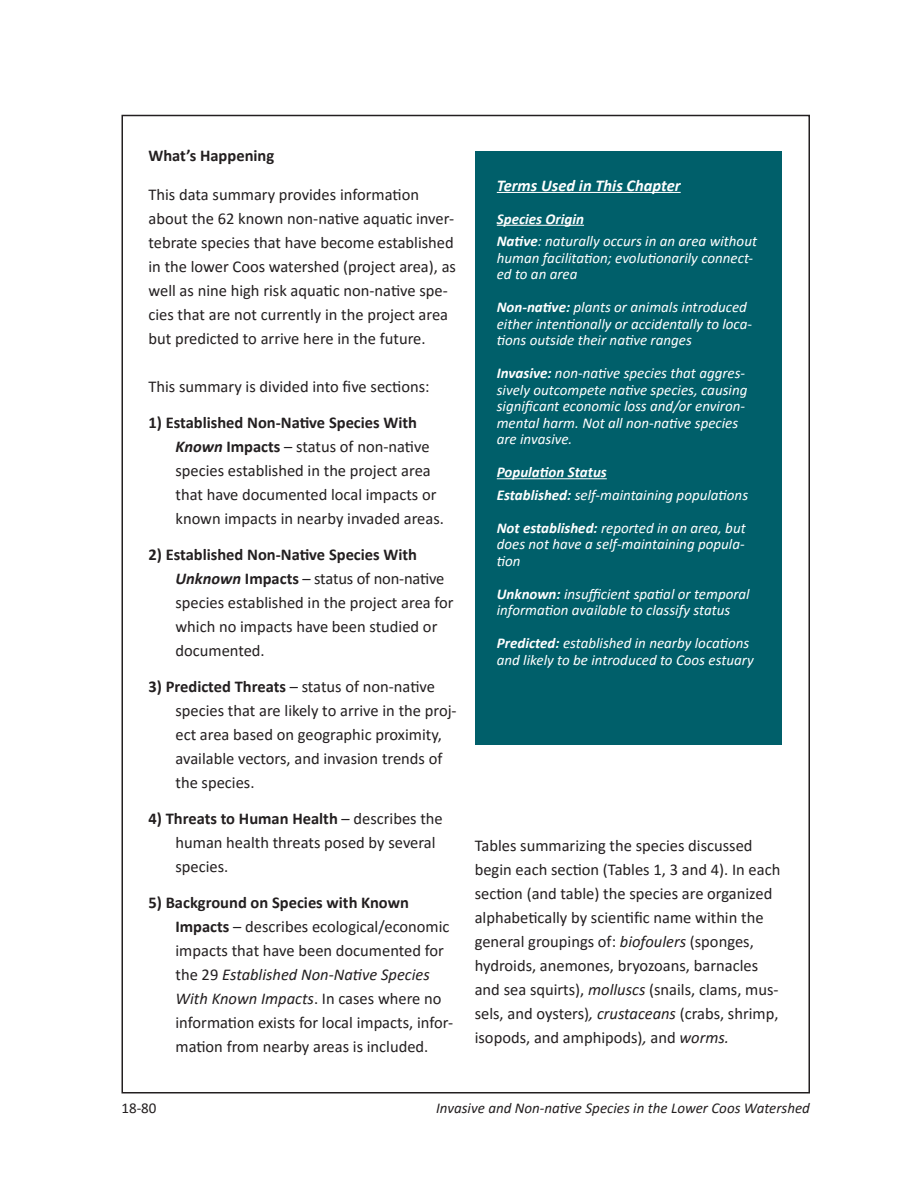
<style>
.page{position:relative;width:918px;height:1188px;background:#fff}
.page>*{position:absolute;margin:0;border:0;box-sizing:border-box;transform-origin:0 0}
.t1{font:16.5px/24px "Calibri";color:#231f20}
.t2{font:italic 700 16.5px "Calibri";color:#fff}
.t3{font:700 16.5px "Calibri";color:#231f20}
.t4{font:italic 15px/16.5px "Calibri";color:#fff}
.t5{font:italic 15px "Calibri";color:#231f20}
.t6{font:italic 700 15px "Calibri";color:#fff}
.t7{font:15px "Calibri";color:#231f20}
.s1{font-weight:700}
.s2{font-weight:700;font-style:italic}
.s3{font-style:italic}
</style>
<div class="page">
<div style="left:476px;top:152px;width:306px;height:593px;background:#005f6a"></div>
<hr style="left:497px;top:192px;width:184px;height:1px;background:#fff">
<hr style="left:497px;top:225px;width:87px;height:1px;background:#fff">
<hr style="left:497px;top:478px;width:110px;height:1px;background:#fff">
<p class="t3" style="left:148px;top:144px;width:127px">What’s Happening</p>
<p class="t1" style="left:148px;top:182px;width:309px">This data summary provides information about the 62 known non-native aquatic inver&shy;tebrate species that have become established in the lower Coos watershed (project area), as well as nine high risk aquatic non-native spe&shy;cies that are not currently in the project area but predicted to arrive here in the future.</p>
<p class="t1" style="left:148px;top:374px;width:283px">This summary is divided into five sections:</p>
<p class="t1" style="left:176px;top:410px;width:270px;text-indent:-27px"><span class="s1">1) Established Non-Native Species With </span><span class="s2">Known</span> <span class="s1">Impacts</span> – status of non-native species established in the project area that have documented local impacts or known impacts in nearby invaded areas.</p>
<p class="t1" style="left:176px;top:542px;width:280px;text-indent:-27px"><span class="s1">2) Established Non-Native Species With </span><span class="s2">Unknown</span> <span class="s1">Impacts</span> – status of non-native species established in the project area for which no impacts have been studied or documented.</p>
<p class="t1" style="left:176px;top:674px;width:283px;text-indent:-27px"><span class="s1">3) Predicted Threats</span> – status of non-native species that are likely to arrive in the proj&shy;ect area based on geographic proximity, available vectors, and invasion trends of the species.</p>
<p class="t1" style="left:176px;top:806px;width:269px;text-indent:-27px"><span class="s1">4) Threats to Human Health</span> – describes the human health threats posed by several species.</p>
<p class="t1" style="left:176px;top:890px;width:279px;text-indent:-27px"><span class="s1">5) Background on Species with Known Impacts</span> – describes ecological/economic impacts that have been documented for the 29 <span class="s3">Established Non-Native Species With Known Impacts</span>. In cases where no information exists for local impacts, infor&shy;mation from nearby areas is included.</p>
<p class="t2" style="left:497px;top:173px;width:185px">Terms Used in This Chapter</p>
<p class="t6" style="left:497px;top:208px;width:89px">Species Origin</p>
<p class="t4" style="left:497px;top:232px;width:262px"><span class="s1">Native</span>: naturally occurs in an area without human facilitation; evolutionarily connect&shy;ed to an area</p>
<p class="t4" style="left:497px;top:298px;width:257px"><span class="s1">Non-native:</span> plants or animals introduced either intentionally or accidentally to loca&shy;tions outside their native ranges</p>
<p class="t4" style="left:497px;top:364px;width:252px"><span class="s1">Invasive:</span> non-native species that aggres&shy;sively outcompete native species, causing significant economic loss and/or environ&shy;mental harm. Not all non-native species are invasive.</p>
<p class="t6" style="left:497px;top:461px;width:112px">Population Status</p>
<p class="t4" style="left:497px;top:486px;width:253px"><span class="s1">Established:</span> self-maintaining populations</p>
<p class="t4" style="left:497px;top:519px;width:250px;text-align:justify"><span class="s1">Not established:</span> reported in an area, but does not have a self-maintaining popula&shy;tion</p>
<p class="t4" style="left:497px;top:585px;width:254px"><span class="s1">Unknown:</span> insufficient spatial or temporal information available to classify status</p>
<p class="t4" style="left:497px;top:634px;width:258px"><span class="s1">Predicted:</span> established in nearby locations and likely to be introduced to Coos estuary</p>
<p class="t1" style="left:475px;top:833px;width:307px">Tables summarizing the species discussed begin each section (Tables 1, 3 and 4). In each section (and table) the species are organized alphabetically by scientific name within the general groupings of: <span class="s3">biofoulers</span> (sponges, hydroids, anemones, bryozoans, barnacles and sea squirts), <span class="s3">molluscs</span> (snails, clams, mus&shy;sels, and oysters)<span class="s3">, crustaceans</span> (crabs, shrimp, isopods, and amphipods)<span class="s3">,</span> and <span class="s3">worms.</span></p>
<p class="t7" style="left:122px;top:1097px;width:37px">18-80</p>
<p class="t5" style="left:436px;top:1097px;width:375px">Invasive and Non-native Species in the Lower Coos Watershed</p>
</div>
